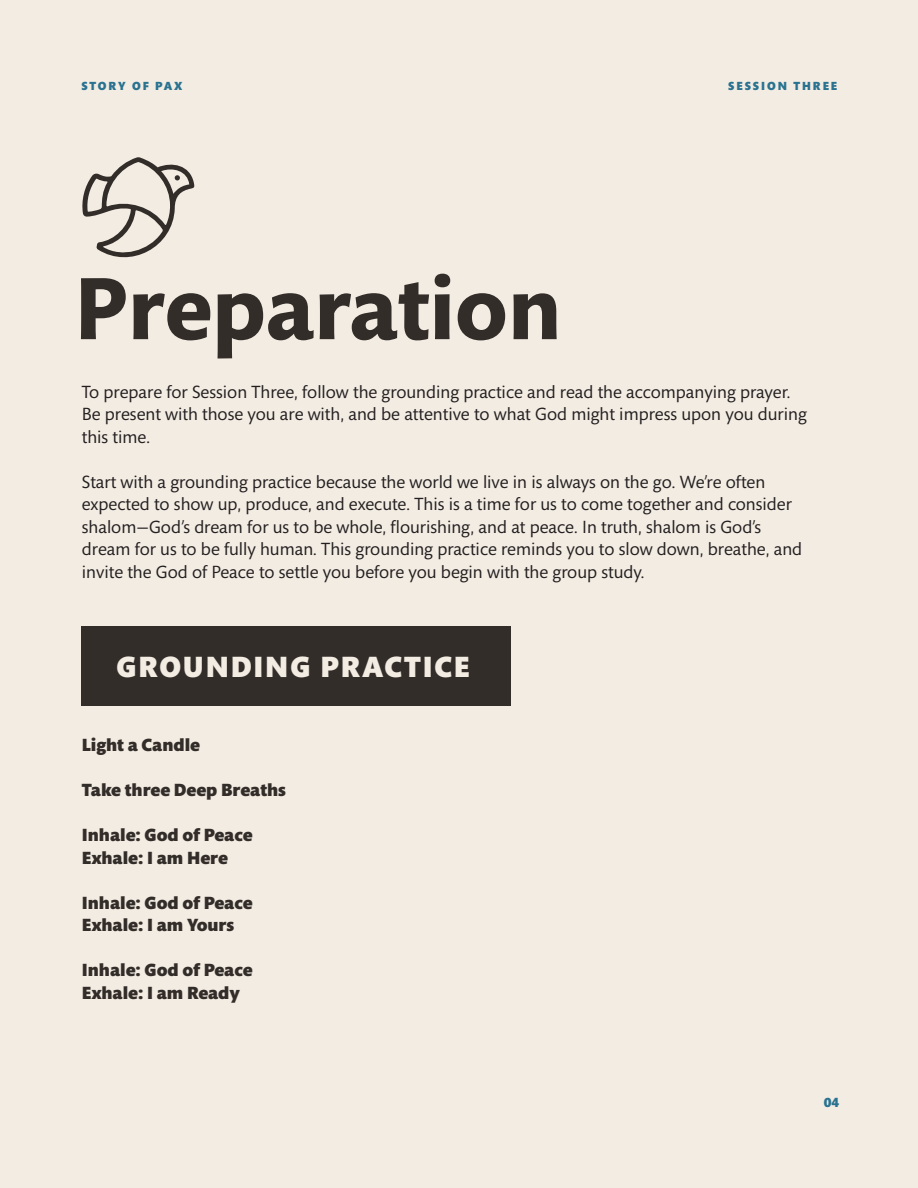
<style>
.page{position:relative;width:918px;height:1188px;background:#f3ece3}
.page>*{position:absolute;margin:0;border:0;box-sizing:border-box;transform-origin:0 0}
.t1{font:700 90px "Mundo Sans Std";color:#332d2a}
.t2{font:900 29.85px "Mundo Sans Std";letter-spacing:.06em;color:#f3ece3}
.t3{font:18px/22.5px "Mundo Sans Std";color:#231f20}
.t4{font:900 18px/22.5px "Mundo Sans Std";color:#332d2a}
.t5{font:900 13.5px "Mundo Sans Std";color:#297290}
.t6{font:900 12px "Mundo Sans Std";letter-spacing:.16em;color:#297290}
</style>
<div class="page">
<svg style="left:82px;top:157px;width:113px;height:101px"></svg>
<div style="left:82px;top:626px;width:429px;height:79px;background:#332d2a"></div>
<p class="t6" style="left:82px;top:79px;width:102px">STORY OF PAX</p>
<h1 class="t1" style="left:74px;top:259px;width:489px">Preparation</h1>
<p class="t6" style="left:728px;top:79px;width:111px">SESSION THREE</p>
<p class="t3" style="left:82px;top:381px;width:726px">To prepare for Session Three, follow the grounding practice and read the accompanying prayer.<br>Be present with those you are with, and be attentive to what God might impress upon you during this time.</p>
<p class="t3" style="left:82px;top:471px;width:722px">Start with a grounding practice because the world we live in is always on the go. We’re often expected to show up, produce, and execute. This is a time for us to come together and consider shalom—God’s dream for us to be whole, flourishing, and at peace. In truth, shalom is God’s dream for us to be fully human. This grounding practice reminds you to slow down, breathe, and invite the God of Peace to settle you before you begin with the group study.</p>
<h2 class="t2" style="left:116px;top:650px;width:355px">GROUNDING PRACTICE</h2>
<p class="t4" style="left:82px;top:734px;width:120px">Light a Candle</p>
<p class="t4" style="left:82px;top:779px;width:206px">Take three Deep Breaths</p>
<p class="t4" style="left:82px;top:824px;width:172px">Inhale: God of Peace<br>Exhale: I am Here</p>
<p class="t4" style="left:82px;top:892px;width:172px">Inhale: God of Peace<br>Exhale: I am Yours</p>
<p class="t4" style="left:82px;top:959px;width:172px">Inhale: God of Peace<br>Exhale: I am Ready</p>
<p class="t5" style="left:824px;top:1095px;width:17px">04</p>
</div>
